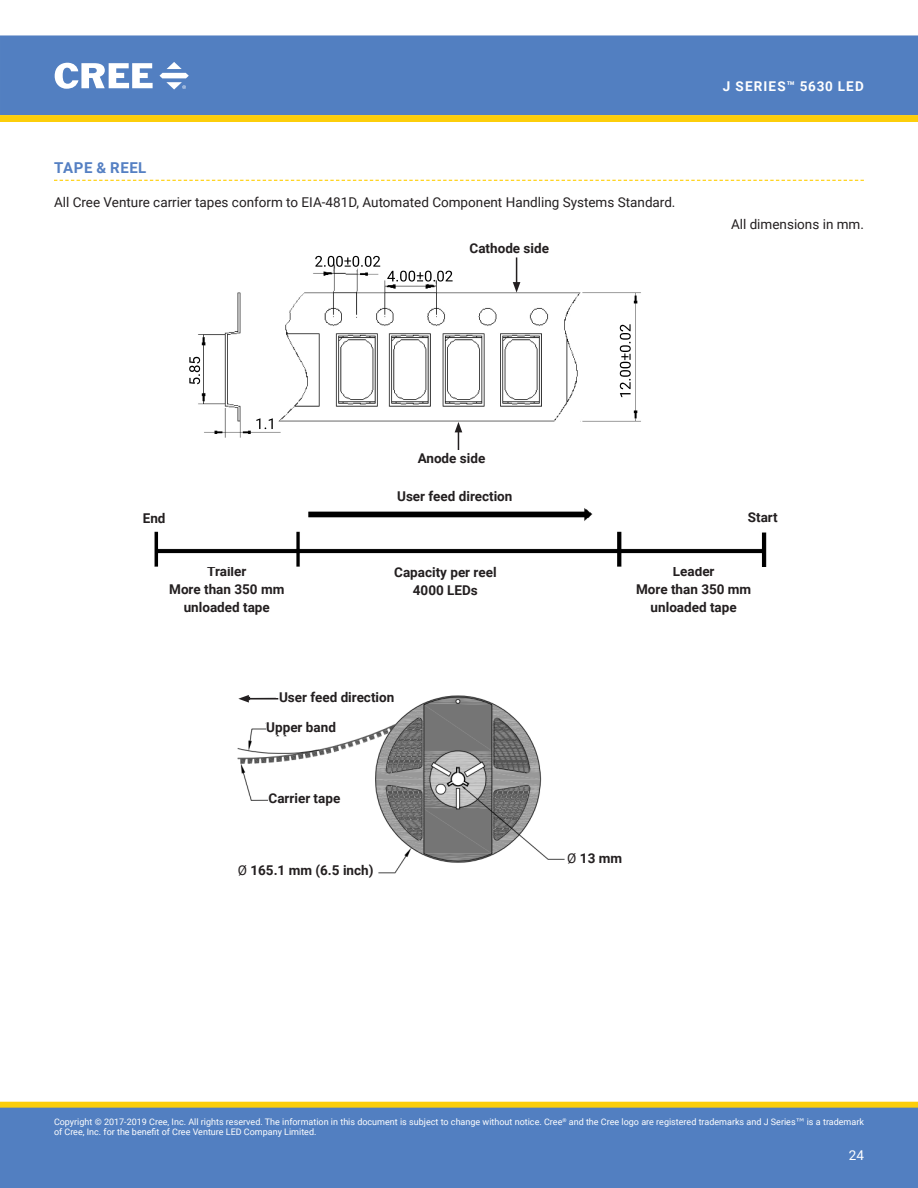
<style>
.page{position:relative;width:918px;height:1188px;background:#fff}
.page>*{position:absolute;margin:0;border:0;box-sizing:border-box;transform-origin:0 0}
.Section_heading_with{font:700 15px "Roboto";letter-spacing:.035em;color:#5580c3}
.diagram_label{font:700 13.5px/18px "Roboto";color:#231f20;text-align:center}
.t1{font:13.5px "Roboto";color:#231f20}
.t2{font:700 13.5px "Roboto";letter-spacing:.085em;color:#fff}
.t3{font:13.5px "Roboto";color:#fff}
.t4{font:9px/10.8px "Roboto";color:#fff}
.s1{font-weight:400}
.s2{font-family:"Verdana"}
</style>
<div class="page">
<div style="left:1px;top:36px;width:916px;height:78px;background:#527fc1"></div>
<div style="left:0;top:35px;width:918px;height:80px;border:1px solid #527fc1"></div>
<svg style="left:55px;top:63px;width:98px;height:26px"></svg>
<svg style="left:159px;top:62px;width:30px;height:28px"></svg>
<div style="left:1px;top:1102px;width:916px;height:6px;background:#fcce0b"></div>
<div style="left:0;top:1102px;width:918px;height:6px;border:1px solid #fcce0b"></div>
<div style="left:0;top:1108px;width:918px;height:80px;background:#527fc1"></div>
<svg style="left:0;top:115px;width:918px;height:7px;background:#fbce0d"></svg>
<svg style="left:54px;top:180px;width:810px;height:1px"></svg>
<img style="left:189px;top:255px;width:452px;height:183px">
<svg style="left:455px;top:422px;width:7px;height:28px"></svg>
<div style="left:470px;top:240px;width:95px;height:16px;background:#fff"></div>
<svg style="left:513px;top:257px;width:7px;height:36px"></svg>
<img style="left:154px;top:508px;width:613px;height:58px">
<div style="left:143px;top:508px;width:32px;height:19px;background:#fff"></div>
<div style="left:748px;top:505px;width:32px;height:24px;background:#fff"></div>
<img style="left:237px;top:695px;width:328px;height:179px">
<div style="left:238px;top:865px;width:135px;height:28px;background:#fff"></div>
<div style="left:269px;top:793px;width:88px;height:19px;background:#fff"></div>
<div style="left:266px;top:722px;width:81px;height:13px;background:#fff"></div>
<div style="left:279px;top:688px;width:130px;height:19px;background:#fff"></div>
<hr style="left:247px;top:698px;width:31px;height:2px;background:#231f20">
<svg style="left:238px;top:695px;width:11px;height:8px"></svg>
<div style="left:376px;top:563px;width:139px;height:36px;background:#fff"></div>
<p class="Section_heading_with" style="left:54px;top:157px;width:94px">TAPE &amp; REEL</p>
<p class="t1" style="left:54px;top:192px;width:623px">All Cree Venture carrier tapes conform to EIA-481D, Automated Component Handling Systems Standard.</p>
<p class="diagram_label" style="left:470px;top:239px;width:81px">Cathode side</p>
<h2 class="t2" style="left:723px;top:77px;width:142px">J SERIES™ 5630 LED</h2>
<p class="t1" style="left:731px;top:215px;width:135px">All dimensions in mm.</p>
<p class="diagram_label" style="left:418px;top:449px;width:69px">Anode side</p>
<p class="diagram_label" style="left:397px;top:487px;width:117px">User feed direction</p>
<p class="diagram_label" style="left:143px;top:508px;width:24px">End</p>
<p class="diagram_label" style="left:748px;top:508px;width:31px">Start</p>
<p class="diagram_label" style="left:207px;top:561px;width:41px">Trailer</p>
<p class="diagram_label" style="left:169px;top:579px;width:117px">More than 350 mm unloaded tape</p>
<p class="diagram_label" style="left:394px;top:563px;width:104px">Capacity per reel</p>
<p class="diagram_label" style="left:413px;top:581px;width:66px">4000 LEDs</p>
<p class="diagram_label" style="left:279px;top:688px;width:117px">User feed direction</p>
<p class="diagram_label" style="left:266px;top:717px;width:71px">Upper band</p>
<p class="diagram_label" style="left:269px;top:789px;width:73px">Carrier tape</p>
<p class="diagram_label" style="left:238px;top:861px;width:137px"><span class="s1">Ø</span> 165.1 mm (6.5 inch)</p>
<p class="diagram_label" style="left:673px;top:562px;width:43px">Leader</p>
<p class="diagram_label" style="left:636px;top:580px;width:117px">More than 350 mm unloaded tape</p>
<p class="diagram_label" style="left:567px;top:848px;width:56px"><span class="s1">Ø</span> 13 mm</p>
<p class="t4" style="left:54px;top:1116px;width:812px">Copyright © 2017-2019 Cree, Inc. All rights reserved. The information in this document is subject to change without notice. Cree<sup>®</sup> and the Cree logo are registered trademarks and J Series<span class="s2">™</span> is a trademark of Cree, Inc. for the benefit of Cree Venture LED Company Limited.</p>
<h2 class="t3" style="left:849px;top:1145px;width:17px">24</h2>
</div>
